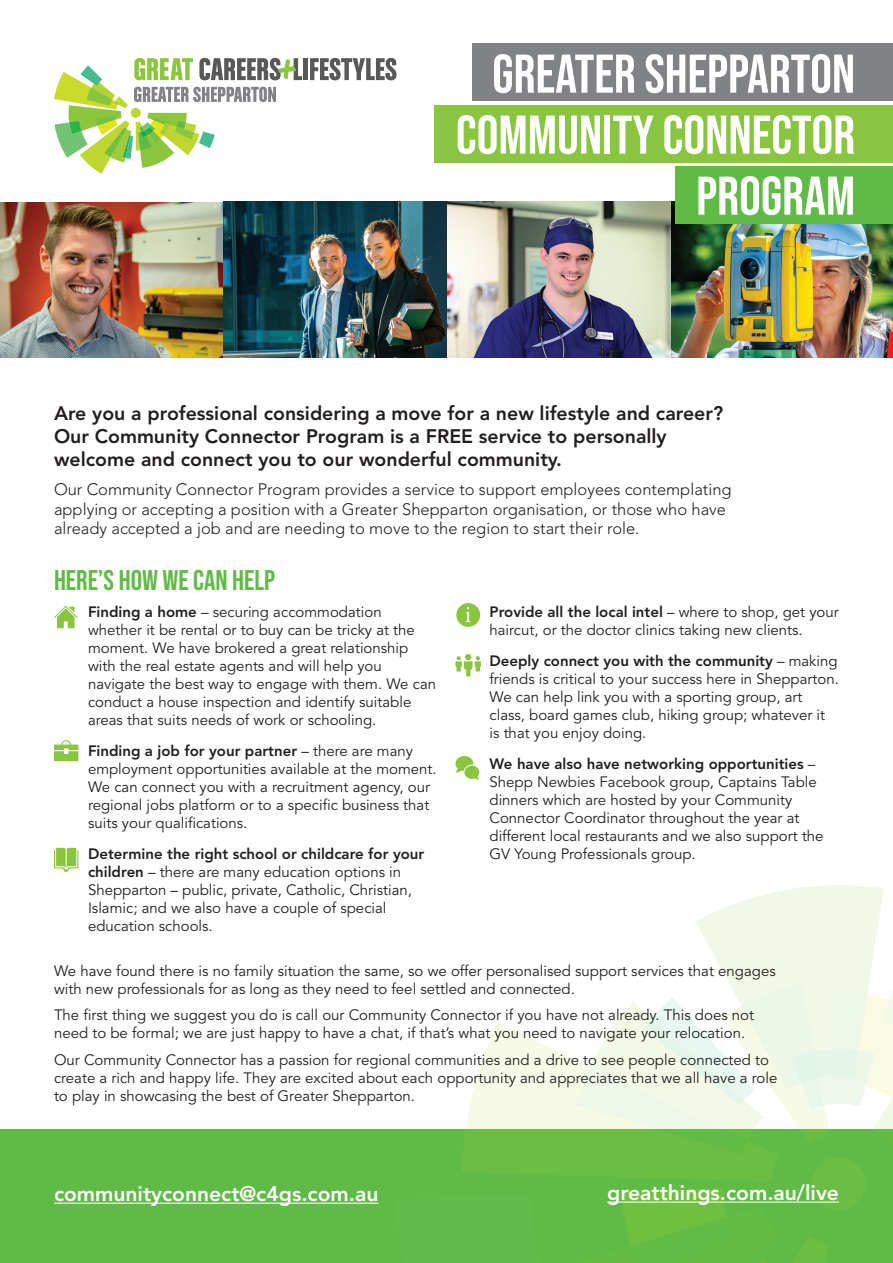
<style>
.page{position:relative;width:893px;height:1263px;background:#fff}
.page>*{position:absolute;margin:0;border:0;box-sizing:border-box;transform-origin:0 0}
.t1{font:700 54.45px/61.1px "Bebas Neue Pro";color:#fff;text-align:right}
.t2{font:700 28.5px "Bebas Neue Pro";color:#60bb46}
.t3{font:800 21px "Avenir LT Std";color:#fff}
.t4{font:800 19.5px/23.4px "Avenir LT Std";color:#231f20}
.t5{font:300 16.5px/19.8px "Avenir LT Std";color:#231f20}
.t6{font:15px/18px "Avenir LT Std";color:#231f20}
.s1{font-weight:800}
</style>
<div class="page">
<img style="left:0;top:202px;width:893px;height:155px">
<div style="left:472px;top:43px;width:421px;height:58px;background:#808285"></div>
<div style="left:435px;top:105px;width:458px;height:57px;background:#89c53f"></div>
<div style="left:675px;top:166px;width:218px;height:58px;background:#60bb46"></div>
<div style="left:303px;top:58px;width:5px;height:22px;background:#57585a"></div>
<svg style="left:310px;top:58px;width:86px;height:22px"></svg>
<svg style="left:54px;top:58px;width:248px;height:116px"></svg>
<div style="left:0;top:1129px;width:893px;height:134px;background:#60bb46"></div>
<svg style="left:54px;top:606px;width:24px;height:22px"></svg>
<svg style="left:455px;top:654px;width:26px;height:22px"></svg>
<svg style="left:455px;top:756px;width:24px;height:24px"></svg>
<div style="left:456px;top:603px;width:24px;height:24px;background:#89c53f;border-radius:50%"></div>
<svg style="left:466px;top:607px;width:5px;height:15px"></svg>
<svg style="left:54px;top:848px;width:24px;height:24px"></svg>
<svg style="left:54px;top:740px;width:24px;height:21px"></svg>
<svg style="left:462px;top:885px;width:431px;height:378px"></svg>
<hr style="left:54px;top:1202px;width:324px;height:2px;background:#fff">
<hr style="left:607px;top:1201px;width:232px;height:1px;background:#fff">
<h1 class="t1" style="left:456px;top:43px;width:401px">GREATER SHEPPARTON<br>COMMUNITY CONNECTOR<br>PROGRAM</h1>
<h3 class="t4" style="left:54px;top:401px;width:671px">Are you a professional considering a move for a new lifestyle and career?<br>Our Community Connector Program is a FREE service to personally welcome and connect you to our wonderful community.</h3>
<p class="t5" style="left:54px;top:479px;width:679px">Our Community Connector Program provides a service to support employees contemplating applying or accepting a position with a Greater Shepparton organisation, or those who have already accepted a job and are needing to move to the region to start their role.</p>
<h2 class="t2" style="left:54px;top:564px;width:223px">HERE’S HOW WE CAN HELP</h2>
<p class="t6" style="left:88px;top:603px;width:350px"><span class="s1">Finding a home</span> – securing accommodation whether it be rental or to buy can be tricky at the moment. We have brokered a great relationship with the real estate agents and will help you navigate the best way to engage with them. We can conduct a house inspection and identify suitable areas that suits needs of work or schooling.</p>
<p class="t6" style="left:88px;top:742px;width:350px"><span class="s1">Finding a job for your partner</span> – there are many employment opportunities available at the moment.<br>We can connect you with a recruitment agency, our regional jobs platform or to a specific business that suits your qualifications.</p>
<p class="t6" style="left:88px;top:845px;width:338px"><span class="s1">Determine the right school or childcare for your children</span> – there are many education options in Shepparton – public, private, Catholic, Christian, Islamic; and we also have a couple of special education schools.</p>
<p class="t6" style="left:489px;top:603px;width:351px"><span class="s1">Provide all the local intel</span> – where to shop, get your haircut, or the doctor clinics taking new clients.</p>
<p class="t6" style="left:489px;top:652px;width:351px"><span class="s1">Deeply connect you with the community</span> – making friends is critical to your success here in Shepparton.<br>We can help link you with a sporting group, art class, board games club, hiking group; whatever it<br>is that you enjoy doing.</p>
<p class="t6" style="left:489px;top:755px;width:336px"><span class="s1">We have also have networking opportunities</span> – Shepp Newbies Facebook group, Captains Table dinners which are hosted by your Community Connector Coordinator throughout the year at different local restaurants and we also support the GV Young Professionals group.</p>
<p class="t6" style="left:54px;top:962px;width:723px">We have found there is no family situation the same, so we offer personalised support services that engages with new professionals for as long as they need to feel settled and connected.</p>
<p class="t6" style="left:54px;top:1007px;width:702px">The first thing we suggest you do is call our Community Connector if you have not already. This does not need to be formal; we are just happy to have a chat, if that’s what you need to navigate your relocation.</p>
<p class="t6" style="left:54px;top:1051px;width:725px">Our Community Connector has a passion for regional communities and a drive to see people connected to create a rich and happy life. They are excited about each opportunity and appreciates that we all have a role to play in showcasing the best of Greater Shepparton.</p>
<h3 class="t3" style="left:54px;top:1181px;width:326px">communityconnect@c4gs.com.au</h3>
<h3 class="t3" style="left:607px;top:1180px;width:233px">greatthings.com.au/live</h3>
</div>
